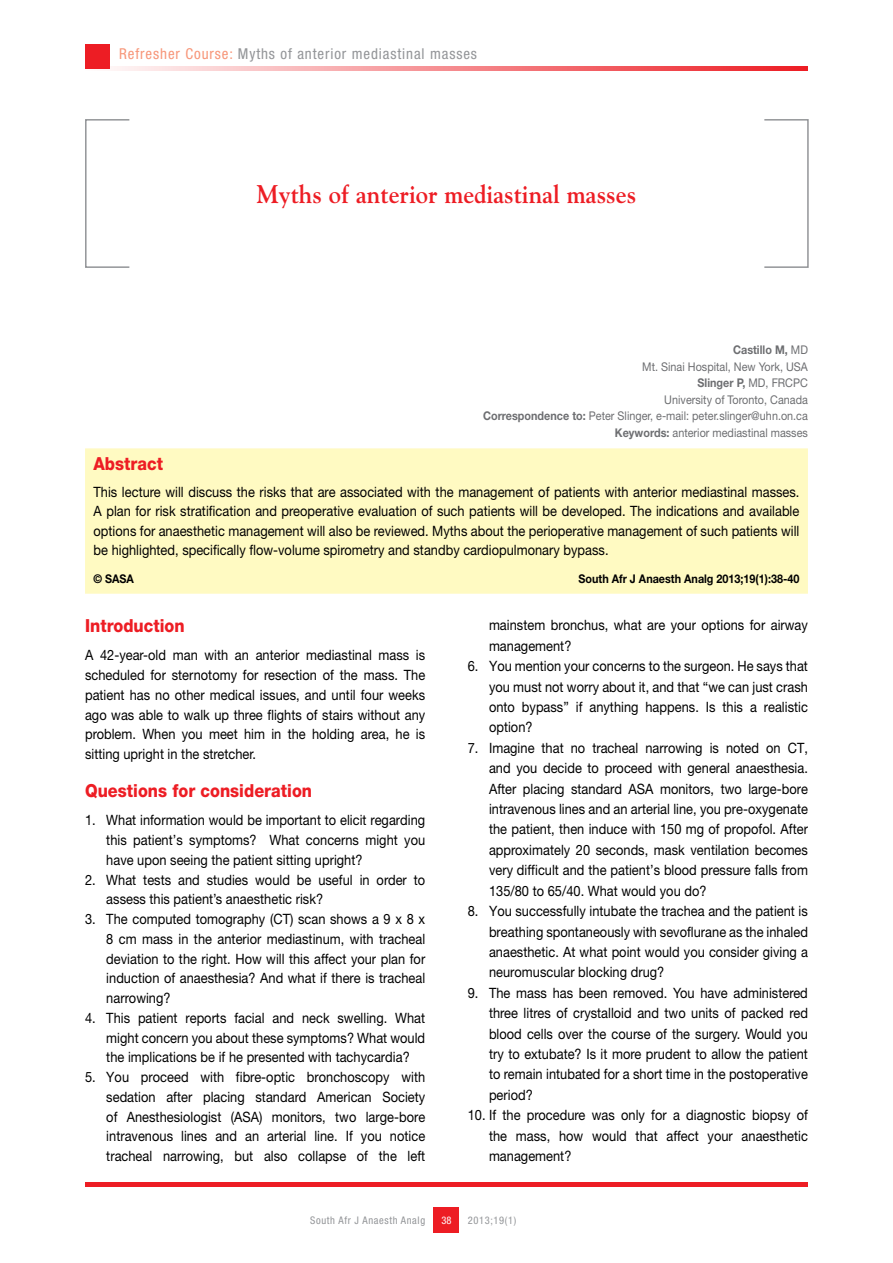
<style>
.page{position:relative;width:893px;height:1263px;background:#fff}
.page>*{position:absolute;margin:0;border:0;box-sizing:border-box;transform-origin:0 0}
.t1{font:700 25.5px "Goudy";color:#ed1d24;scale:.96 1}
.t2{font:800 18px "Helvetica Neue LT Std";color:#ed1d24;scale:.9 1}
.t3{font:condensed 15px "Helvetica Neue LT Std";letter-spacing:.06em;color:#939598}
.t4{font:14.25px/20.4px "Helvetica Neue LT Std";color:#000;text-align:justify;scale:.9 1}
.t5{font:12px/16.5px "Helvetica Neue LT Std";color:#6d6e71;text-align:right;scale:.9 1}
.t6{font:700 12px "Helvetica Neue LT Std";color:#000;scale:.9 1}
.t7{font:condensed 10.5px "Helvetica Neue LT Std";letter-spacing:.06em;color:#939598}
.t8{font:condensed 10.5px "Helvetica Neue LT Std";color:#fff}
.s1{color:#f79679}
.s2{font-weight:700}
</style>
<div class="page">
<svg style="left:85px;top:66px;width:723px;height:5px;background:#f5898d"></svg>
<div style="left:85px;top:44px;width:24px;height:24px;background:#ed1d24"></div>
<div style="left:434px;top:1208px;width:25px;height:25px;background:#ed1d24"></div>
<div style="left:85px;top:1182px;width:723px;height:5px;background:#ed1d24"></div>
<div style="left:764px;top:119px;width:45px;height:149px;border:2px solid #939598"></div>
<div style="left:85px;top:119px;width:45px;height:149px;border:2px solid #939598"></div>
<div style="left:85px;top:448px;width:723px;height:146px;background:#fffac2"></div>
<p class="t3" style="left:119px;top:45px;width:359px"><span class="s1">Refresher Course:</span> Myths of anterior mediastinal masses</p>
<h1 class="t1" style="left:257px;top:179px;width:397px">Myths of anterior mediastinal masses</h1>
<p class="t5" style="left:483px;top:341px;width:362px"><span class="s2">Castillo M,</span> MD<br>Mt. Sinai Hospital, New York, USA<br><span class="s2">Slinger P,</span> MD, FRCPC<br>University of Toronto, Canada<br><span class="s2">Correspondence to:</span> Peter Slinger, e-mail: peter.slinger@uhn.on.ca <span class="s2">Keywords:</span> anterior mediastinal masses</p>
<p class="t2" style="left:94px;top:453px;width:79px">Abstract</p>
<p class="t4" style="left:94px;top:482px;width:786px;line-height:19.5px">This lecture will discuss the risks that are associated with the management of patients with anterior mediastinal masses.<br>A plan for risk stratification and preoperative evaluation of such patients will be developed. The indications and available options for anaesthetic management will also be reviewed. Myths about the perioperative management of such patients will be highlighted, specifically flow-volume spirometry and standby cardiopulmonary bypass.</p>
<p class="t6" style="left:94px;top:571px;width:46px">© SASA</p>
<p class="t6" style="left:579px;top:571px;width:247px">South Afr J Anaesth Analg 2013;19(1):38-40</p>
<p class="t2" style="left:85px;top:615px;width:112px">Introduction</p>
<p class="t4" style="left:85px;top:645px;width:379px;line-height:19.8px">A 42-year-old man with an anterior mediastinal mass is scheduled for sternotomy for resection of the mass. The patient has no other medical issues, and until four weeks ago was able to walk up three flights of stairs without any problem. When you meet him in the holding area, he is sitting upright in the stretcher.</p>
<p class="t2" style="left:85px;top:780px;width:254px">Questions for consideration</p>
<p class="t4" style="left:106px;top:810px;width:356px;line-height:19.8px;text-indent:-21px">1. What information would be important to elicit regarding this patient’s symptoms? What concerns might you have upon seeing the patient sitting upright?</p>
<p class="t4" style="left:106px;top:869px;width:356px;line-height:19.8px;text-indent:-21px">2. What tests and studies would be useful in order to assess this patient’s anaesthetic risk?</p>
<p class="t4" style="left:106px;top:909px;width:356px;line-height:19.8px;text-indent:-21px">3. The computed tomography (CT) scan shows a 9 x 8 x 8 cm mass in the anterior mediastinum, with tracheal deviation to the right. How will this affect your plan for induction of anaesthesia? And what if there is tracheal narrowing?</p>
<p class="t4" style="left:106px;top:1008px;width:356px;line-height:19.8px;text-indent:-21px">4. This patient reports facial and neck swelling. What might concern you about these symptoms? What would the implications be if he presented with tachycardia?</p>
<p class="t4" style="left:106px;top:1067px;width:356px;line-height:19.8px;text-indent:-21px">5. You proceed with fibre-optic bronchoscopy with sedation after placing standard American Society of Anesthesiologist (ASA) monitors, two large-bore intravenous lines and an arterial line. If you notice tracheal narrowing, but also collapse of the left</p>
<p class="t4" style="left:489px;top:615px;width:356px">mainstem bronchus, what are your options for airway management?</p>
<p class="t4" style="left:489px;top:656px;width:356px;text-indent:-21px">6. You mention your concerns to the surgeon. He says that you must not worry about it, and that “we can just crash onto bypass” if anything happens. Is this a realistic option?</p>
<p class="t4" style="left:489px;top:737px;width:356px;text-indent:-21px">7. Imagine that no tracheal narrowing is noted on CT, and you decide to proceed with general anaesthesia.<br>After placing standard ASA monitors, two large-bore intravenous lines and an arterial line, you pre-oxygenate the patient, then induce with 150 mg of propofol. After approximately 20 seconds, mask ventilation becomes very difficult and the patient’s blood pressure falls from 135/80 to 65/40. What would you do?</p>
<p class="t4" style="left:489px;top:901px;width:356px;text-indent:-21px">8. You successfully intubate the trachea and the patient is breathing spontaneously with sevoflurane as the inhaled anaesthetic. At what point would you consider giving a neuromuscular blocking drug?</p>
<p class="t4" style="left:489px;top:982px;width:356px;text-indent:-21px">9. The mass has been removed. You have administered three litres of crystalloid and two units of packed red blood cells over the course of the surgery. Would you try to extubate? Is it more prudent to allow the patient to remain intubated for a short time in the postoperative period?</p>
<p class="t4" style="left:489px;top:1105px;width:356px;text-indent:-21px">10. If the procedure was only for a diagnostic biopsy of the mass, how would that affect your anaesthetic management?</p>
<p class="t7" style="left:310px;top:1214px;width:117px">South Afr J Anaesth Analg</p>
<p class="t8" style="left:441px;top:1214px;width:12px">38</p>
<p class="t7" style="left:468px;top:1214px;width:50px">2013;19(1)</p>
</div>
